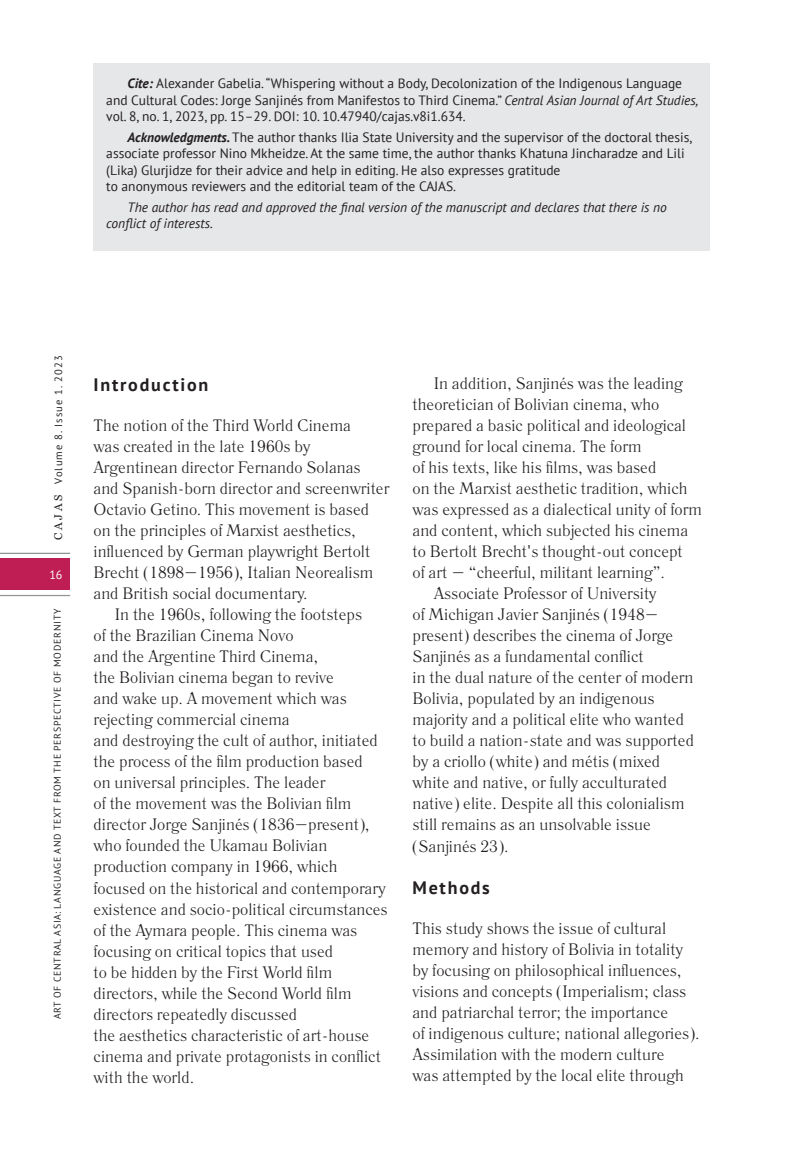
<style>
.page{position:relative;width:808px;height:1149px;background:#fff}
.page>*{position:absolute;margin:0;border:0;box-sizing:border-box;transform-origin:0 0}
.t1{font:700 18px "PT Sans";letter-spacing:.1em;color:#231f20}
.t2{font:16.5px/21px "Literaturnaya";color:#231f20}
.t3{font:13.5px/16.5px "PT Sans";color:#231f20}
.t4{font:italic 13.5px/16.2px "PT Sans";color:#231f20}
.t5{font:12px "PT Sans";color:#fff}
.t6{font:10.5px "PT Sans";letter-spacing:.1em;color:#231f20}
.t7{font:9.75px "PT Sans";letter-spacing:.08em;color:#231f20}
.s1{font-weight:700;font-style:italic}
.s2{font-style:italic}
.s3{font-family:"Georgia";font-size:11.25px}
</style>
<div class="page">
<div style="left:0;top:558px;width:70px;height:32px;background:#bf1e54"></div>
<hr style="left:0;top:594px;width:70px;height:2px;background:#939598">
<hr style="left:0;top:552px;width:70px;height:2px;background:#939598">
<div style="left:94px;top:64px;width:616px;height:187px;background:#e6e7e9"></div>
<p class="t3" style="left:106px;top:75px;width:594px;text-indent:21px"><span class="s1">Cite:</span> Alexander Gabelia. “Whispering without a Body, Decolonization of the Indigenous Language and Cultural Codes: Jorge Sanjinés from Manifestos to Third Cinema.” <span class="s2">Central Asian Journal of Art Studies, </span>vol. 8, no. 1, 2023, pp. 15–29. DOI: 10. 10.47940/cajas.v8i1.634.</p>
<p class="t3" style="left:106px;top:128px;width:588px;text-indent:21px"><span class="s1">Acknowledgments.</span> The author thanks Ilia State University and the supervisor of the doctoral thesis, associate professor Nino Mkheidze. At the same time, the author thanks Khatuna Jincharadze and Lili (Lika) Glurjidze for their advice and help in editing. He also expresses gratitude<br>to anonymous reviewers and the editorial team of the CAJAS.</p>
<p class="t4" style="left:106px;top:199px;width:562px;text-indent:21px">The author has read and approved the final version of the manuscript and declares that there is no conflict of interests.</p>
<p class="t6" style="left:52px;top:540px;width:186px;rotate:-90deg"><span class="s3">C A J A S</span> Volume 8. Issue 1. 2023</p>
<p class="t5" style="left:49px;top:566px;width:15px">16</p>
<p class="t7" style="left:51px;top:1018px;width:411px;rotate:-90deg">ART OF CENTRAL ASIA: LANGUAGE AND TEXT FROM THE PERSPECTIVE OF MODERNITY</p>
<p class="t1" style="left:94px;top:372px;width:116px">Introduction</p>
<p class="t2" style="left:94px;top:415px;width:259px">The notion of the Third World Cinema</p>
<p class="t2" style="left:94px;top:436px;width:218px">was created in the late 1960s by</p>
<p class="t2" style="left:94px;top:457px;width:269px">Argentinean director Fernando Solanas</p>
<p class="t2" style="left:94px;top:478px;width:297px">and Spanish-born director and screenwriter</p>
<p class="t2" style="left:94px;top:499px;width:277px">Octavio Getino. This movement is based</p>
<p class="t2" style="left:94px;top:520px;width:264px">on the principles of Marxist aesthetics,</p>
<p class="t2" style="left:94px;top:541px;width:278px">influenced by German playwright Bertolt</p>
<p class="t2" style="left:94px;top:562px;width:281px">Brecht (1898–1956), Italian Neorealism</p>
<p class="t2" style="left:94px;top:583px;width:216px">and British social documentary.</p>
<p class="t2" style="left:115px;top:604px;width:249px">In the 1960s, following the footsteps</p>
<p class="t2" style="left:94px;top:625px;width:202px">of the Brazilian Cinema Novo</p>
<p class="t2" style="left:94px;top:646px;width:226px">and the Argentine Third Cinema,</p>
<p class="t2" style="left:94px;top:667px;width:242px">the Bolivian cinema began to revive</p>
<p class="t2" style="left:94px;top:688px;width:255px">and wake up. A movement which was</p>
<p class="t2" style="left:94px;top:709px;width:198px">rejecting commercial cinema</p>
<p class="t2" style="left:94px;top:730px;width:286px">and destroying the cult of author, initiated</p>
<p class="t2" style="left:94px;top:751px;width:271px">the process of the film production based</p>
<p class="t2" style="left:94px;top:772px;width:233px">on universal principles. The leader</p>
<p class="t2" style="left:94px;top:793px;width:259px">of the movement was the Bolivian film</p>
<p class="t2" style="left:94px;top:814px;width:278px">director Jorge Sanjinés (1836–present),</p>
<p class="t2" style="left:94px;top:835px;width:235px">who founded the Ukamau Bolivian</p>
<p class="t2" style="left:94px;top:856px;width:245px">production company in 1966, which</p>
<p class="t2" style="left:94px;top:877px;width:294px">focused on the historical and contemporary</p>
<p class="t2" style="left:94px;top:898px;width:296px">existence and socio-political circumstances</p>
<p class="t2" style="left:94px;top:919px;width:265px">of the Aymara people. This cinema was</p>
<p class="t2" style="left:94px;top:940px;width:241px">focusing on critical topics that used</p>
<p class="t2" style="left:94px;top:961px;width:240px">to be hidden by the First World film</p>
<p class="t2" style="left:94px;top:982px;width:259px">directors, while the Second World film</p>
<p class="t2" style="left:94px;top:1003px;width:205px">directors repeatedly discussed</p>
<p class="t2" style="left:94px;top:1024px;width:277px">the aesthetics characteristic of art-house</p>
<p class="t2" style="left:94px;top:1045px;width:289px">cinema and private protagonists in conflict</p>
<p class="t2" style="left:94px;top:1066px;width:102px">with the world.</p>
<p class="t2" style="left:434px;top:373px;width:251px">In addition, Sanjinés was the leading</p>
<p class="t2" style="left:412px;top:394px;width:248px">theoretician of Bolivian cinema, who</p>
<p class="t2" style="left:412px;top:415px;width:275px">prepared a basic political and ideological</p>
<p class="t2" style="left:412px;top:436px;width:230px">ground for local cinema. The form</p>
<p class="t2" style="left:412px;top:457px;width:245px">of his texts, like his films, was based</p>
<p class="t2" style="left:412px;top:478px;width:277px">on the Marxist aesthetic tradition, which</p>
<p class="t2" style="left:412px;top:499px;width:291px">was expressed as a dialectical unity of form</p>
<p class="t2" style="left:412px;top:520px;width:277px">and content, which subjected his cinema</p>
<p class="t2" style="left:412px;top:541px;width:272px">to Bertolt Brecht's thought-out concept</p>
<p class="t2" style="left:412px;top:562px;width:254px">of art – “cheerful, militant learning”.</p>
<p class="t2" style="left:434px;top:583px;width:224px">Associate Professor of University</p>
<p class="t2" style="left:412px;top:604px;width:248px">of Michigan Javier Sanjinés (1948–</p>
<p class="t2" style="left:412px;top:625px;width:262px">present) describes the cinema of Jorge</p>
<p class="t2" style="left:412px;top:646px;width:233px">Sanjinés as a fundamental conflict</p>
<p class="t2" style="left:412px;top:667px;width:282px">in the dual nature of the center of modern</p>
<p class="t2" style="left:412px;top:688px;width:244px">Bolivia, populated by an indigenous</p>
<p class="t2" style="left:412px;top:709px;width:273px">majority and a political elite who wanted</p>
<p class="t2" style="left:412px;top:730px;width:283px">to build a nation-state and was supported</p>
<p class="t2" style="left:412px;top:751px;width:249px">by a criollo (white) and métis (mixed</p>
<p class="t2" style="left:412px;top:772px;width:256px">white and native, or fully acculturated</p>
<p class="t2" style="left:412px;top:793px;width:273px">native) elite. Despite all this colonialism</p>
<p class="t2" style="left:412px;top:814px;width:240px">still remains as an unsolvable issue</p>
<p class="t2" style="left:412px;top:835px;width:97px">(Sanjinés 23).</p>
<p class="t1" style="left:412px;top:875px;width:79px">Methods</p>
<p class="t2" style="left:412px;top:918px;width:288px">This study shows the issue of cultural memory and history of Bolivia in totality by focusing on philosophical influences, visions and concepts (Imperialism; class and patriarchal terror; the importance<br>of indigenous culture; national allegories).<br>Assimilation with the modern culture<br>was attempted by the local elite through</p>
</div>
